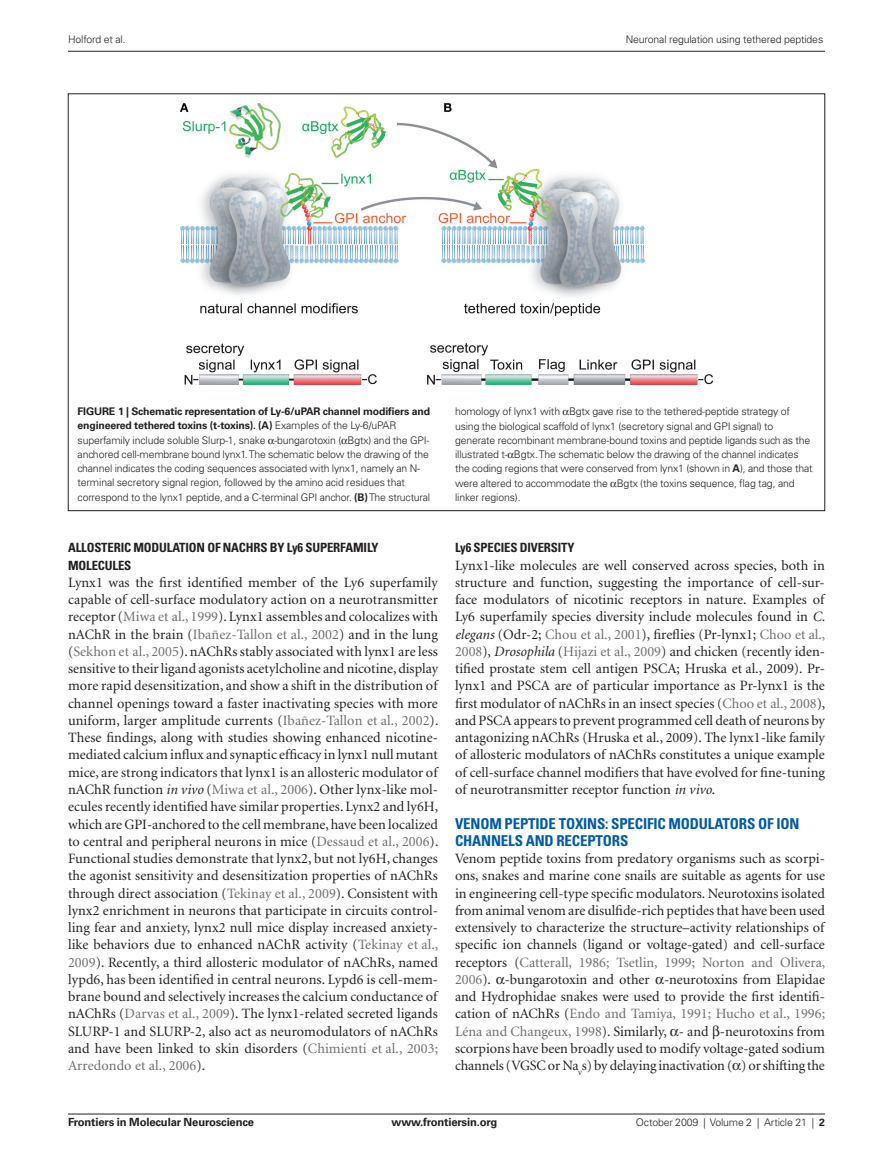
<style>
.page{position:relative;width:893px;height:1170px;background:#fff}
.page>*{position:absolute;margin:0;border:0;box-sizing:border-box;transform-origin:0 0}
.t1{font:700 condensed 15px/17.2px "Univers";letter-spacing:-.01em;color:#015aaa}
.t2{font:14.25px/17.2px "Minion";color:#231f20;text-align:justify}
.t3{font:700 condensed 12.75px/17.2px "Univers";letter-spacing:-.01em;color:#231f20}
.t4{font:700 11.25px "Univers";letter-spacing:-.015em;color:#231f20}
.t5{font:300 10.5px/14.2px "Univers";letter-spacing:-.015em;color:#231f20}
.s1{font-weight:700}
.s2{color:#6c6d70}
.s3{font-style:italic}
</style>
<div class="page">
<hr style="left:68px;top:1113px;width:757px;height:1px;background:#231f20">
<hr style="left:68px;top:51px;width:757px;height:1px;background:#231f20">
<img style="left:181px;top:103px;width:531px;height:282px">
<p class="t5" style="left:68px;top:33px;width:59px">Holford et al.</p>
<p class="t5" style="left:626px;top:33px;width:199px">Neuronal regulation using tethered peptides</p>
<p class="t5" style="left:78px;top:405px;width:354px"><span class="s1">FIGURE 1 | Schematic representation of Ly-6/uPAR channel modifiers and engineered tethered toxins (t-toxins). (A)</span> Examples of the Ly-6/uPAR superfamily include soluble Slurp-1, snake -bungarotoxin ( Bgtx) and the GPI&shy;anchored cell-membrane bound lynx1. The schematic below the drawing of the channel indicates the coding sequences associated with lynx1, namely an N&shy;terminal secretory signal region, followed by the amino acid residues that correspond to the lynx1 peptide, and a C-terminal GPI anchor. <span class="s1">(B)</span> The structural</p>
<p class="t5" style="left:455px;top:405px;width:359px">homology of lynx1 with Bgtx gave rise to the tethered-peptide strategy of using the biological scaffold of lynx1 (secretory signal and GPI signal) to generate recombinant membrane-bound toxins and peptide ligands such as the illustrated t- Bgtx. The schematic below the drawing of the channel indicates the coding regions that were conserved from lynx1 (shown in <span class="s1">A</span>), and those that were altered to accommodate the Bgtx (the toxins sequence, flag tag, and linker regions).</p>
<p class="t3" style="left:68px;top:540px;width:312px">ALLOSTERIC MODULATION OF NACHRS BY Ly6 SUPERFAMILY<br>MOLECULES</p>
<p class="t2" style="left:68px;top:575px;width:372px">Lynx1 was the first identified member of the Ly6 superfamily capable of cell-surface modulatory action on a neurotransmitter receptor (<span class="s2">Miwa et al., 1999</span>). Lynx1 assembles and colocalizes with nAChR in the brain (<span class="s2">Ibañez-Tallon et al., 2002</span>) and in the lung (<span class="s2">Sekhon et al., 2005</span>). nAChRs stably associated with lynx1 are less sensitive to their ligand agonists acetylcholine and nicotine, display more rapid desensitization, and show a shift in the distribution of channel openings toward a faster inactivating species with more uniform, larger amplitude currents (<span class="s2">Ibañez-Tallon et al., 2002</span>).<br>These findings, along with studies showing enhanced nicotine&shy;mediated calcium influx and synaptic efficacy in lynx1 null mutant mice, are strong indicators that lynx1 is an allosteric modulator of nAChR function <span class="s3">in vivo</span> (<span class="s2">Miwa et al., 2006</span>). Other lynx-like mol&shy;ecules recently identified have similar properties. Lynx2 and ly6H, which are GPI-anchored to the cell membrane, have been localized to central and peripheral neurons in mice (<span class="s2">Dessaud et al., 2006</span>).<br>Functional studies demonstrate that lynx2, but not ly6H, changes the agonist sensitivity and desensitization properties of nAChRs through direct association (<span class="s2">Tekinay et al., 2009</span>). Consistent with lynx2 enrichment in neurons that participate in circuits control&shy;ling fear and anxiety, lynx2 null mice display increased anxiety&shy;like behaviors due to enhanced nAChR activity (<span class="s2">Tekinay et al., 2009</span>). Recently, a third allosteric modulator of nAChRs, named lypd6, has been identified in central neurons. Lypd6 is cell-mem&shy;brane bound and selectively increases the calcium conductance of nAChRs (<span class="s2">Darvas et al., 2009</span>). The lynx1-related secreted ligands SLURP-1 and SLURP-2, also act as neuromodulators of nAChRs and have been linked to skin disorders (<span class="s2">Chimienti et al., 2003; Arredondo et al., 2006</span>).</p>
<p class="t3" style="left:455px;top:540px;width:121px">Ly6 SPECIES DIVERSITY</p>
<p class="t2" style="left:455px;top:557px;width:372px">Lynx1-like molecules are well conserved across species, both in structure and function, suggesting the importance of cell-sur&shy;face modulators of nicotinic receptors in nature. Examples of Ly6 superfamily species diversity include molecules found in <span class="s3">C. elegans</span> (Odr-2; <span class="s2">Chou et al., 2001</span>), fireflies (Pr-lynx1; <span class="s2">Choo et al., 2008</span>), <span class="s3">Drosophila</span> (<span class="s2">Hijazi et al., 2009</span>) and chicken (recently iden&shy;tified prostate stem cell antigen PSCA; Hruska et al., 2009). Pr&shy;lynx1 and PSCA are of particular importance as Pr-lynx1 is the first modulator of nAChRs in an insect species (<span class="s2">Choo et al., 2008</span>), and PSCA appears to prevent programmed cell death of neurons by antagonizing nAChRs (Hruska et al., 2009). The lynx1-like family of allosteric modulators of nAChRs constitutes a unique example of cell-surface channel modifiers that have evolved for fine-tuning of neurotransmitter receptor function <span class="s3">in vivo</span>.</p>
<p class="t1" style="left:455px;top:816px;width:346px">VENOM PEPTIDE TOXINS: SPECIFIC MODULATORS OF ION<br>CHANNELS AND RECEPTORS</p>
<p class="t2" style="left:455px;top:851px;width:372px">Venom peptide toxins from predatory organisms such as scorpi&shy;ons, snakes and marine cone snails are suitable as agents for use in engineering cell-type specific modulators. Neurotoxins isolated from animal venom are disulfide-rich peptides that have been used extensively to characterize the structure–activity relationships of specific ion channels (ligand or voltage-gated) and cell-surface receptors (<span class="s2">Catterall, 1986; Tsetlin, 1999; Norton and Olivera, 2006</span>). -bungarotoxin and other -neurotoxins from Elapidae and Hydrophidae snakes were used to provide the first identifi&shy;cation of nAChRs (<span class="s2">Endo and Tamiya, 1991; Hucho et al., 1996; Léna and Changeux, 1998</span>). Similarly, - and -neurotoxins from scorpions have been broadly used to modify voltage-gated sodium channels (VGSC or Na<sub>v</sub>s) by delaying inactivation ( ) or shifting the</p>
<p class="t4" style="left:68px;top:1117px;width:188px">Frontiers in Molecular Neuroscience</p>
<p class="t4" style="left:392px;top:1117px;width:107px">www.frontiersin.org</p>
<p class="t5" style="left:636px;top:1115px;width:191px">October 2009 | Volume 2 | Article 21 | <span class="s1">2</span></p>
</div>
